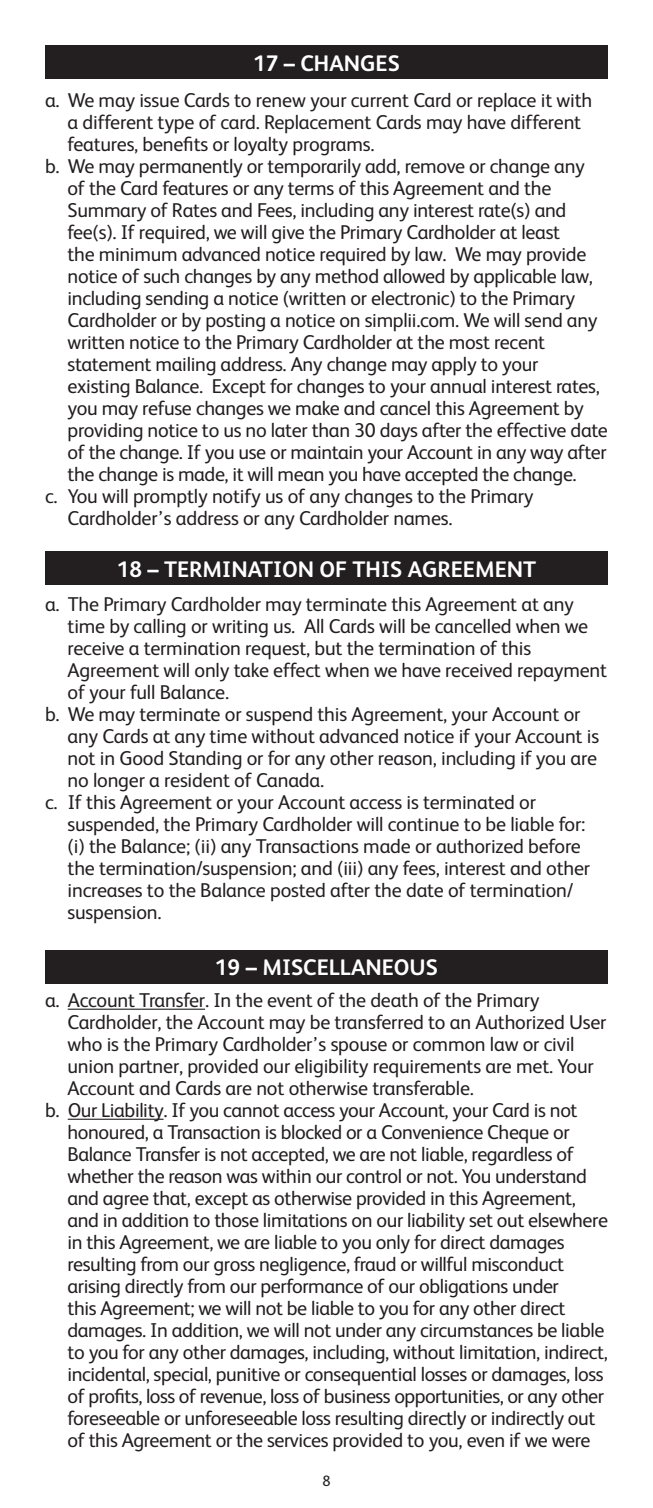
<style>
.page{position:relative;width:653px;height:1508px;background:#fff}
.page>*{position:absolute;margin:0;border:0;box-sizing:border-box;transform-origin:0 0}
.t1{font:700 22.5px "FS Albert";color:#fff}
.t2{font:20px/22px "FS Albert";letter-spacing:-.015em;color:#231f20}
.t3{font:15px "FS Albert";color:#231f20}
</style>
<div class="page">
<div style="left:45px;top:45px;width:563px;height:34px;background:#231f20"></div>
<div style="left:45px;top:551px;width:563px;height:34px;background:#231f20"></div>
<div style="left:45px;top:950px;width:563px;height:33px;background:#231f20"></div>
<hr style="left:68px;top:1008px;width:137px;height:1px;background:#231f20">
<hr style="left:68px;top:1118px;width:95px;height:1px;background:#231f20">
<h2 class="t1" style="left:253px;top:48px;width:148px">17 – CHANGES</h2>
<p class="t2" style="left:68px;top:88px;width:526px;text-indent:-22px">a. We may issue Cards to renew your current Card or replace it with a different type of card. Replacement Cards may have different features, benefits or loyalty programs.</p>
<p class="t2" style="left:68px;top:154px;width:541px;text-indent:-22px">b. We may permanently or temporarily add, remove or change any<br>of the Card features or any terms of this Agreement and the Summary of Rates and Fees, including any interest rate(s) and fee(s). If required, we will give the Primary Cardholder at least<br>the minimum advanced notice required by law. We may provide notice of such changes by any method allowed by applicable law, including sending a notice (written or electronic) to the Primary Cardholder or by posting a notice on simplii.com. We will send any written notice to the Primary Cardholder at the most recent statement mailing address. Any change may apply to your<br>existing Balance. Except for changes to your annual interest rates, you may refuse changes we make and cancel this Agreement by providing notice to us no later than 30 days after the effective date of the change. If you use or maintain your Account in any way after the change is made, it will mean you have accepted the change.</p>
<p class="t2" style="left:68px;top:484px;width:467px;text-indent:-22px">c. You will promptly notify us of any changes to the Primary<br>Cardholder’s address or any Cardholder names.</p>
<h2 class="t1" style="left:117px;top:554px;width:420px">18 – TERMINATION OF THIS AGREEMENT</h2>
<p class="t2" style="left:68px;top:592px;width:541px;text-indent:-22px">a. The Primary Cardholder may terminate this Agreement at any time by calling or writing us. All Cards will be cancelled when we receive a termination request, but the termination of this Agreement will only take effect when we have received repayment of your full Balance.</p>
<p class="t2" style="left:68px;top:702px;width:533px;text-indent:-22px">b. We may terminate or suspend this Agreement, your Account or any Cards at any time without advanced notice if your Account is not in Good Standing or for any other reason, including if you are no longer a resident of Canada.</p>
<p class="t2" style="left:68px;top:790px;width:524px;text-indent:-22px">c. If this Agreement or your Account access is terminated or suspended, the Primary Cardholder will continue to be liable for: (i) the Balance; (ii) any Transactions made or authorized before the termination/suspension; and (iii) any fees, interest and other increases to the Balance posted after the date of termination/ suspension.</p>
<h2 class="t1" style="left:215px;top:952px;width:224px">19 – MISCELLANEOUS</h2>
<p class="t2" style="left:68px;top:988px;width:540px;text-indent:-22px">a. Account Transfer. In the event of the death of the Primary Cardholder, the Account may be transferred to an Authorized User who is the Primary Cardholder’s spouse or common law or civil union partner, provided our eligibility requirements are met. Your Account and Cards are not otherwise transferable.</p>
<p class="t2" style="left:68px;top:1098px;width:542px;text-indent:-22px">b. Our Liability. If you cannot access your Account, your Card is not honoured, a Transaction is blocked or a Convenience Cheque or Balance Transfer is not accepted, we are not liable, regardless of whether the reason was within our control or not. You understand and agree that, except as otherwise provided in this Agreement, and in addition to those limitations on our liability set out elsewhere in this Agreement, we are liable to you only for direct damages resulting from our gross negligence, fraud or willful misconduct arising directly from our performance of our obligations under<br>this Agreement; we will not be liable to you for any other direct damages. In addition, we will not under any circumstances be liable to you for any other damages, including, without limitation, indirect, incidental, special, punitive or consequential losses or damages, loss of profits, loss of revenue, loss of business opportunities, or any other foreseeable or unforeseeable loss resulting directly or indirectly out of this Agreement or the services provided to you, even if we were</p>
<p class="t3" style="left:322px;top:1471px;width:10px">8</p>
</div>
